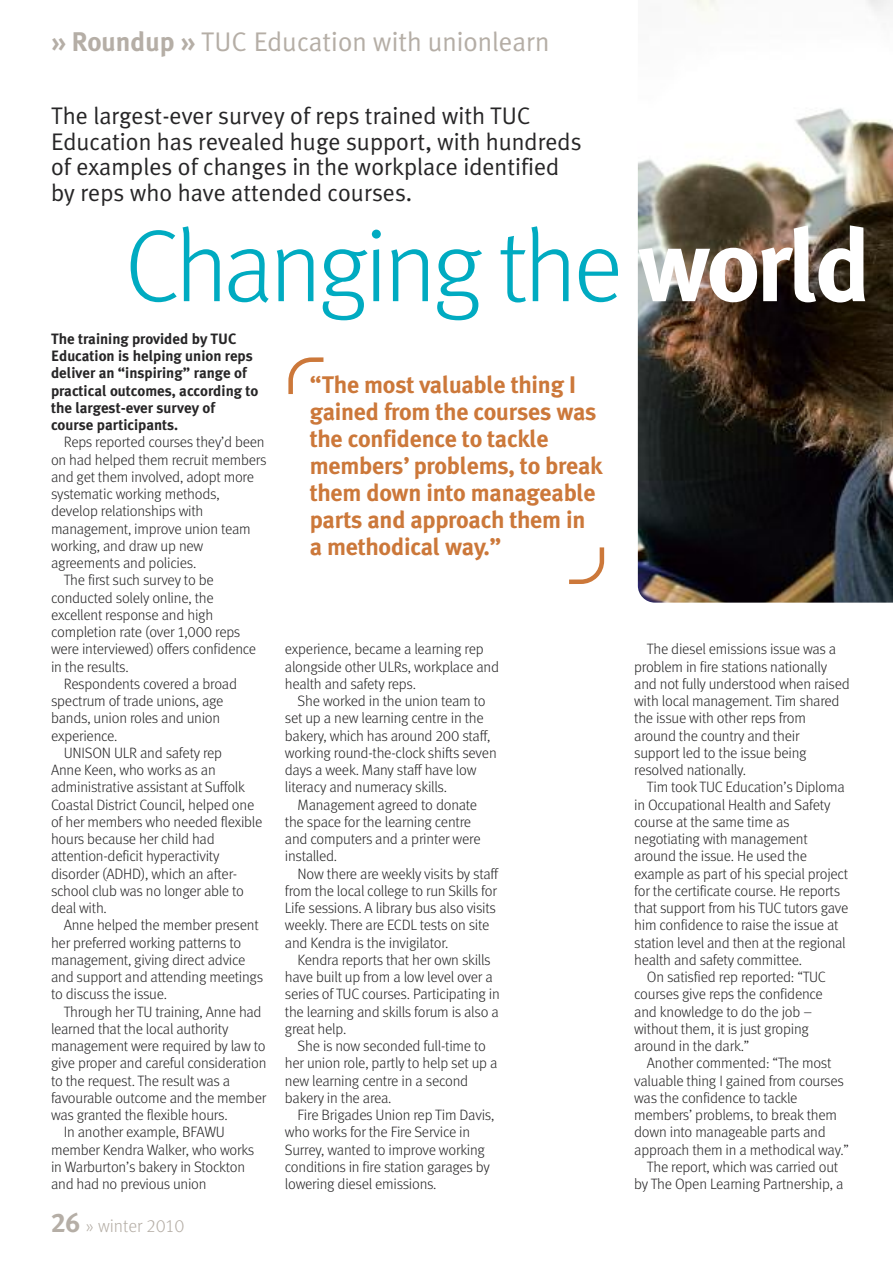
<style>
.page{position:relative;width:893px;height:1263px;background:#fff}
.page>*{position:absolute;margin:0;border:0;box-sizing:border-box;transform-origin:0 0}
.t1{font:300 102.45px "Meta";letter-spacing:-.04em;color:#00abc1}
.t2{font:27px "Meta Plus Normal";color:#b5aea6}
.t3{font:24px/25.5px "Meta Plus Normal";color:#272627}
.t4{font:700 24px/27px "Meta Plus";letter-spacing:-.01em;color:#cc783a}
.t5{font:300 18px "Meta";color:#b5aea6}
.t6{font:15px/17.2px "Meta Light LF";letter-spacing:-.015em;color:#272627}
.t7{font:700 15px/17.2px "Meta Plus";color:#272627}
.s1{font-family:"Meta Plus";font-weight:700}
.s2{font-family:"Meta Plus";font-weight:700;color:#fff}
.s3{font-family:"Meta Plus Bold Caps";font-weight:400;font-size:27px}
.s4{font-family:"Meta Light Expert";font-weight:400}
</style>
<div class="page">
<img style="left:638px;top:0;width:255px;height:603px">
<svg style="left:288px;top:357px;width:36px;height:37px"></svg>
<svg style="left:569px;top:547px;width:36px;height:37px"></svg>
<h2 class="t2" style="left:51px;top:26px;width:500px"><span class="s1">» Roundup »</span> TUC Education with unionlearn</h2>
<h3 class="t3" style="left:51px;top:103px;width:532px">The largest-ever survey of reps trained with TUC Education has revealed huge support, with hundreds of examples of changes in the workplace identified by reps who have attended courses.</h3>
<h1 class="t1" style="left:125px;top:231px;width:748px">Changing the <span class="s2">world</span></h1>
<p class="t7" style="left:51px;top:330px;width:209px">The training provided by TUC<br>Education is helping union reps deliver an “inspiring” range of practical outcomes, according to the largest-ever survey of course participants.</p>
<p class="t6" style="left:64px;top:435px;width:202px">Reps reported courses they’d been</p>
<p class="t6" style="left:51px;top:452px;width:217px">on had helped them recruit members</p>
<p class="t6" style="left:51px;top:469px;width:205px">and get them involved, adopt more</p>
<p class="t6" style="left:51px;top:487px;width:170px">systematic working methods,</p>
<p class="t6" style="left:51px;top:504px;width:154px">develop relationships with</p>
<p class="t6" style="left:51px;top:521px;width:201px">management, improve union team</p>
<p class="t6" style="left:51px;top:538px;width:154px">working, and draw up new</p>
<p class="t6" style="left:51px;top:556px;width:147px">agreements and policies.</p>
<p class="t6" style="left:64px;top:573px;width:152px">The first such survey to be</p>
<p class="t6" style="left:51px;top:590px;width:164px">conducted solely online, the</p>
<p class="t6" style="left:51px;top:607px;width:164px">excellent response and high</p>
<p class="t6" style="left:51px;top:625px;width:191px">completion rate (over 1,000 reps</p>
<p class="t6" style="left:51px;top:642px;width:207px">were interviewed) offers confidence</p>
<p class="t6" style="left:51px;top:659px;width:79px">in the results.</p>
<p class="t6" style="left:64px;top:676px;width:175px">Respondents covered a broad</p>
<p class="t6" style="left:51px;top:694px;width:174px">spectrum of trade unions, age</p>
<p class="t6" style="left:51px;top:711px;width:171px">bands, union roles and union</p>
<p class="t6" style="left:51px;top:728px;width:68px">experience.</p>
<p class="t6" style="left:64px;top:745px;width:160px">UNISON ULR and safety rep</p>
<p class="t6" style="left:51px;top:763px;width:166px">Anne Keen, who works as an</p>
<p class="t6" style="left:51px;top:780px;width:196px">administrative assistant at Suffolk</p>
<p class="t6" style="left:51px;top:797px;width:205px">Coastal District Council, helped one</p>
<p class="t6" style="left:51px;top:814px;width:213px">of her members who needed flexible</p>
<p class="t6" style="left:51px;top:832px;width:165px">hours because her child had</p>
<p class="t6" style="left:51px;top:849px;width:170px">attention-deficit hyperactivity</p>
<p class="t6" style="left:51px;top:866px;width:188px">disorder (ADHD), which an after-</p>
<p class="t6" style="left:51px;top:883px;width:195px">school club was no longer able to</p>
<p class="t6" style="left:51px;top:901px;width:57px">deal with.</p>
<p class="t6" style="left:64px;top:918px;width:196px">Anne helped the member present</p>
<p class="t6" style="left:51px;top:935px;width:192px">her preferred working patterns to</p>
<p class="t6" style="left:51px;top:952px;width:196px">management, giving direct advice</p>
<p class="t6" style="left:51px;top:970px;width:214px">and support and attending meetings</p>
<p class="t6" style="left:51px;top:987px;width:118px">to discuss the issue.</p>
<p class="t6" style="left:64px;top:1004px;width:199px">Through her TU training, Anne had</p>
<p class="t6" style="left:51px;top:1021px;width:179px">learned that the local authority</p>
<p class="t6" style="left:51px;top:1039px;width:216px">management were required by law to</p>
<p class="t6" style="left:51px;top:1056px;width:217px">give proper and careful consideration</p>
<p class="t6" style="left:51px;top:1073px;width:181px">to the request. The result was a</p>
<p class="t6" style="left:51px;top:1090px;width:217px">favourable outcome and the member</p>
<p class="t6" style="left:51px;top:1108px;width:178px">was granted the flexible hours.</p>
<p class="t6" style="left:64px;top:1125px;width:163px">In another example, BFAWU</p>
<p class="t6" style="left:51px;top:1142px;width:205px">member Kendra Walker, who works</p>
<p class="t6" style="left:51px;top:1159px;width:196px">in Warburton’s bakery in Stockton</p>
<p class="t6" style="left:51px;top:1177px;width:157px">and had no previous union</p>
<p class="t5" style="left:51px;top:1220px;width:135px"><span class="s3">26</span> » winter <span class="s4">2010</span></p>
<h3 class="t4" style="left:310px;top:371px;width:294px">“The most valuable thing I gained from the courses was the confidence to tackle members’ problems, to break them down into manageable parts and approach them in a methodical way.”</h3>
<p class="t6" style="left:285px;top:642px;width:216px">experience, became a learning rep alongside other ULRs, workplace and health and safety reps.</p>
<p class="t6" style="left:285px;top:694px;width:213px;text-indent:13px">She worked in the union team to set up a new learning centre in the bakery, which has around 200 staff, working round-the-clock shifts seven days a week. Many staff have low literacy and numeracy skills.</p>
<p class="t6" style="left:285px;top:797px;width:197px;text-indent:13px">Management agreed to donate the space for the learning centre and computers and a printer were installed.</p>
<p class="t6" style="left:285px;top:866px;width:215px;text-indent:13px">Now there are weekly visits by staff from the local college to run Skills for Life sessions. A library bus also visits weekly. There are ECDL tests on site and Kendra is the invigilator.</p>
<p class="t6" style="left:285px;top:952px;width:217px;text-indent:13px">Kendra reports that her own skills have built up from a low level over a series of TUC courses. Participating in the learning and skills forum is also a great help.</p>
<p class="t6" style="left:285px;top:1039px;width:214px;text-indent:13px">She is now seconded full-time to her union role, partly to help set up a new learning centre in a second bakery in the area.</p>
<p class="t6" style="left:285px;top:1108px;width:211px;text-indent:13px">Fire Brigades Union rep Tim Davis, who works for the Fire Service in Surrey, wanted to improve working conditions in fire station garages by lowering diesel emissions.</p>
<p class="t6" style="left:634px;top:642px;width:217px;text-indent:13px">The diesel emissions issue was a problem in fire stations nationally and not fully understood when raised with local management. Tim shared the issue with other reps from around the country and their<br>support led to the issue being resolved nationally.</p>
<p class="t6" style="left:647px;top:780px;width:199px">Tim took TUC Education’s Diploma</p>
<p class="t6" style="left:634px;top:797px;width:198px">in Occupational Health and Safety</p>
<p class="t6" style="left:634px;top:814px;width:157px">course at the same time as</p>
<p class="t6" style="left:634px;top:832px;width:175px">negotiating with management</p>
<p class="t6" style="left:634px;top:849px;width:174px">around the issue. He used the</p>
<p class="t6" style="left:634px;top:866px;width:216px">example as part of his special project</p>
<p class="t6" style="left:634px;top:883px;width:207px">for the certificate course. He reports</p>
<p class="t6" style="left:634px;top:901px;width:216px">that support from his TUC tutors gave</p>
<p class="t6" style="left:634px;top:918px;width:206px">him confidence to raise the issue at</p>
<p class="t6" style="left:634px;top:935px;width:213px">station level and then at the regional</p>
<p class="t6" style="left:634px;top:952px;width:169px">health and safety committee.</p>
<p class="t6" style="left:647px;top:970px;width:181px">On satisfied rep reported: “TUC</p>
<p class="t6" style="left:634px;top:987px;width:190px">courses give reps the confidence</p>
<p class="t6" style="left:634px;top:1004px;width:179px">and knowledge to do the job –</p>
<p class="t6" style="left:634px;top:1021px;width:176px">without them, it is just groping</p>
<p class="t6" style="left:634px;top:1039px;width:117px">around in the dark.”</p>
<p class="t6" style="left:647px;top:1056px;width:186px">Another commented: “The most</p>
<p class="t6" style="left:634px;top:1073px;width:211px">valuable thing I gained from courses</p>
<p class="t6" style="left:634px;top:1090px;width:165px">was the confidence to tackle</p>
<p class="t6" style="left:634px;top:1108px;width:204px">members’ problems, to break them</p>
<p class="t6" style="left:634px;top:1125px;width:193px">down into manageable parts and</p>
<p class="t6" style="left:634px;top:1142px;width:216px">approach them in a methodical way.”</p>
<p class="t6" style="left:647px;top:1159px;width:193px">The report, which was carried out</p>
<p class="t6" style="left:634px;top:1177px;width:211px">by The Open Learning Partnership, a</p>
</div>
